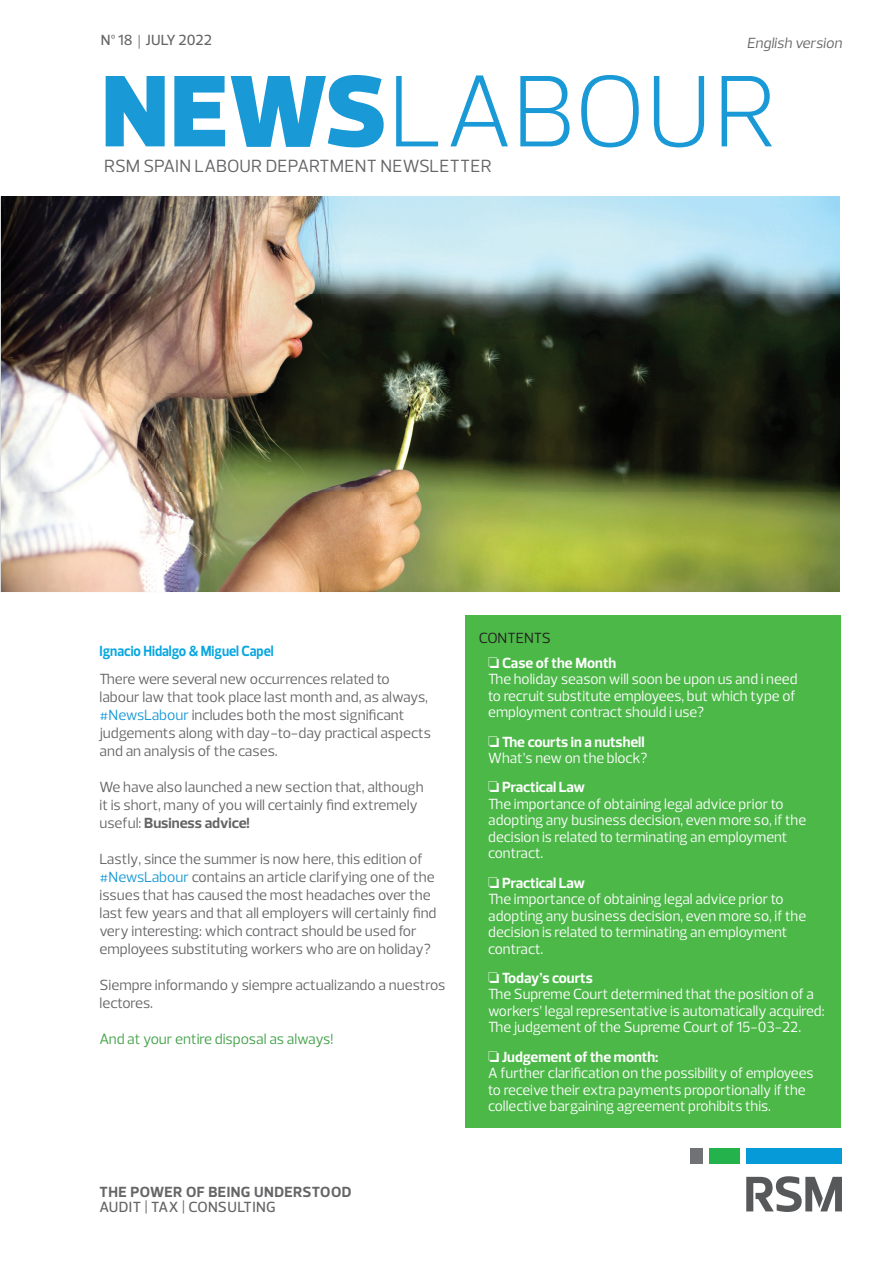
<style>
.page{position:relative;width:893px;height:1263px;background:#fff}
.page>*{position:absolute;margin:0;border:0;box-sizing:border-box;transform-origin:0 0}
.t1{font:300 103.5px "Prelo";color:#1999d6}
.t2{font:18px "Prelo";letter-spacing:.015em;color:#656568}
.t3{font:15px/16.5px "Prelo";color:#fff}
.t4{font:15px/18px "Prelo";color:#656568}
.t5{font:700 15px/25px "Prelo";color:#fff}
.t6{font:500 15px "Prelo";letter-spacing:.015em;color:#656568}
.t7{font:15px "Prelo";color:#41a247}
.t8{font:700 15px "Prelo";color:#08a7e0;scale:.9 1}
.t9{font:700 15px "Prelo";letter-spacing:.03em;color:#656568}
.t10{font:italic 15px "Prelo";color:#656568}
.s1{font-family:"Baskerville";font-weight:400}
.s2{font-weight:900}
.s3{color:#1999d6}
.s4{font-weight:700}
.s5{font-weight:400;color:#231f20}
.s6{font-weight:400}
</style>
<div class="page">
<div style="left:746px;top:1148px;width:96px;height:16px;background:#069ad9"></div>
<div style="left:690px;top:1148px;width:12px;height:16px;background:#717275"></div>
<div style="left:709px;top:1148px;width:30px;height:16px;background:#23b24b"></div>
<svg style="left:746px;top:1176px;width:96px;height:36px"></svg>
<div style="left:465px;top:615px;width:375px;height:513px;background:#4cb848"></div>
<img style="left:1px;top:196px;width:839px;height:396px">
<p class="t6" style="left:101px;top:31px;width:113px">Nº 18 <span class="s1">|</span> JULY 2022</p>
<h1 class="t1" style="left:101px;top:48px;width:677px"><span class="s2">NEWS</span>LABOUR</h1>
<p class="t10" style="left:747px;top:34px;width:97px">English version</p>
<p class="t2" style="left:104px;top:155px;width:389px">RSM SPAIN LABOUR DEPARTMENT NEWSLETTER</p>
<p class="t8" style="left:99px;top:642px;width:195px">Ignacio Hidalgo &amp; Miguel Capel</p>
<p class="t4" style="left:99px;top:670px;width:333px">There were several new occurrences related to labour law that took place last month and, as always, <span class="s3">#NewsLabour</span> includes both the most significant judgements along with day-to-day practical aspects and an analysis of the cases.</p>
<p class="t4" style="left:99px;top:778px;width:326px">We have also launched a new section that, although it is short, many of you will certainly find extremely useful: <span class="s4">Business advice!</span></p>
<p class="t4" style="left:99px;top:850px;width:339px">Lastly, since the summer is now here, this edition of <span class="s3">#NewsLabour</span> contains an article clarifying one of the issues that has caused the most headaches over the last few years and that all employers will certainly find very interesting: which contract should be used for employees substituting workers who are on holiday?</p>
<p class="t4" style="left:99px;top:976px;width:347px">Siempre informando y siempre actualizando a nuestros lectores.</p>
<p class="t7" style="left:99px;top:1030px;width:235px">And at your entire disposal as always!</p>
<p class="t9" style="left:99px;top:1183px;width:253px">THE POWER OF BEING UNDERSTOOD</p>
<p class="t6" style="left:99px;top:1198px;width:178px">AUDIT | TAX | CONSULTING</p>
<p class="t5" style="left:488px;top:625px;width:130px;text-indent:-9px"><span class="s5">CONTENTS<br></span>❏ Case of the Month</p>
<p class="t3" style="left:488px;top:671px;width:311px">The holiday season will soon be upon us and i need to recruit substitute employees, but which type of employment contract should i use?</p>
<p class="t5" style="left:488px;top:733px;width:161px;line-height:16.5px">❏ The courts in a nutshell<br><span class="s6">What’s new on the block?</span></p>
<p class="t3" style="left:488px;top:779px;width:319px">❏ <span class="s4">Practical Law<br></span>The importance of obtaining legal advice prior to adopting any business decision, even more so, if the decision is related to terminating an employment contract.</p>
<p class="t3" style="left:488px;top:874px;width:319px">❏ <span class="s4">Practical Law<br></span>The importance of obtaining legal advice prior to adopting any business decision, even more so, if the decision is related to terminating an employment contract.</p>
<p class="t3" style="left:488px;top:969px;width:338px">❏ <span class="s4">Today’s courts<br></span>The Supreme Court determined that the position of a workers’ legal representative is automatically acquired:<br>The judgement of the Supreme Court of 15-03-22.</p>
<p class="t3" style="left:488px;top:1048px;width:327px">❏ <span class="s4">Judgement of the month:<br></span>A further clarification on the possibility of employees to receive their extra payments proportionally if the collective bargaining agreement prohibits this.</p>
</div>
